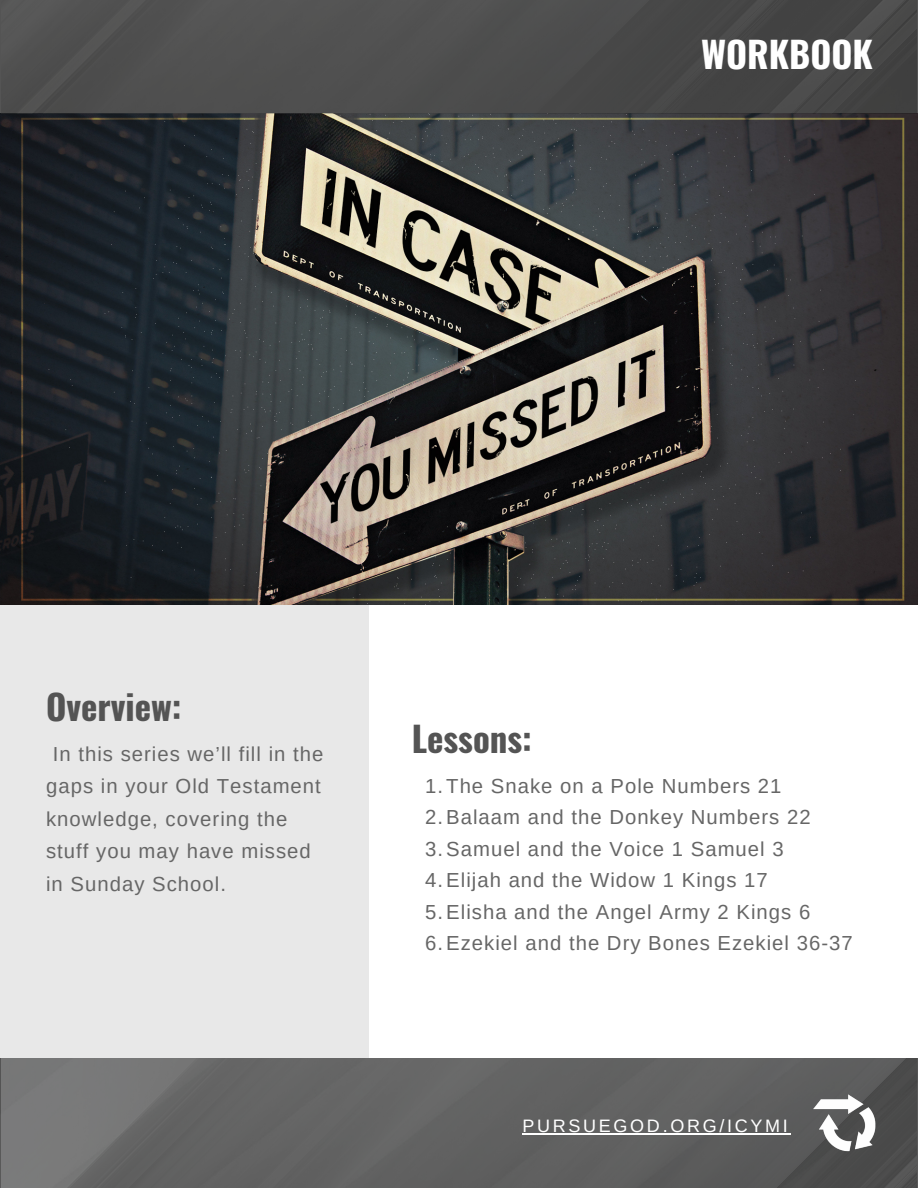
<style>
.page{position:relative;width:918px;height:1188px;background:#fff}
.page>*{position:absolute;margin:0;border:0;box-sizing:border-box;transform-origin:0 0}
.t1{font:700 36px "Oswald";color:#fff}
.t2{font:700 34.8px "Oswald";color:#545454}
.t3{font:20.25px/32.4px "Arimo";letter-spacing:.05em;color:#666}
.t4{font:18px "Arimo";letter-spacing:.15em;color:#fff}
</style>
<div class="page">
<div style="left:0;top:599px;width:369px;height:589px;background:#e8e8e8"></div>
<img style="left:1px;top:1058px;width:915px;height:130px">
<img style="left:807px;top:1085px;width:77px;height:77px">
<img style="left:0;top:114px;width:918px;height:490px">
<img style="left:1px;top:0;width:915px;height:113px">
<hr style="left:522px;top:1133px;width:205px;height:1px;background:#fff">
<hr style="left:727px;top:1133px;width:64px;height:1px;background:#fff">
<p class="t1" style="left:701px;top:26px;width:173px">WORKBOOK</p>
<p class="t2" style="left:46px;top:680px;width:137px">Overview:</p>
<p class="t3" style="left:46px;top:738px;width:279px;text-indent:7px">In this series we’ll fill in the gaps in your Old Testament knowledge, covering the stuff you may have missed in Sunday School.</p>
<p class="t2" style="left:412px;top:711px;width:122px">Lessons:</p>
<p class="t3" style="left:425px;top:769px;width:358px">1.The Snake on a Pole Numbers 21</p>
<p class="t3" style="left:425px;top:801px;width:387px">2.Balaam and the Donkey Numbers 22</p>
<p class="t3" style="left:425px;top:832px;width:360px">3.Samuel and the Voice 1 Samuel 3</p>
<p class="t3" style="left:425px;top:864px;width:344px">4.Elijah and the Widow 1 Kings 17</p>
<p class="t3" style="left:425px;top:896px;width:387px">5.Elisha and the Angel Army 2 Kings 6</p>
<p class="t3" style="left:425px;top:927px;width:429px">6.Ezekiel and the Dry Bones Ezekiel 36-37</p>
<p class="t4" style="left:522px;top:1116px;width:267px">PURSUEGOD.ORG/ICYMI</p>
</div>
